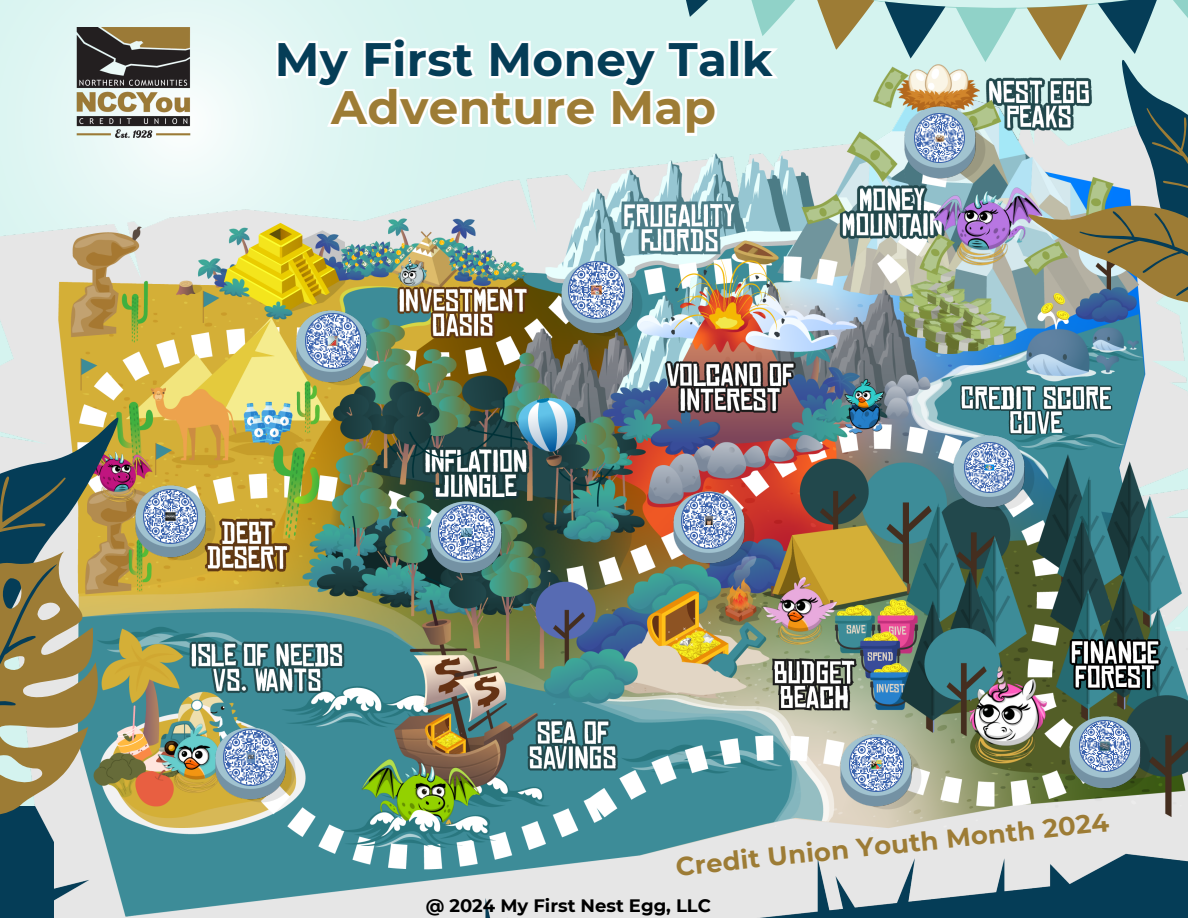
<style>
.page{position:relative;width:1188px;height:918px;background:#fff}
.page>*{position:absolute;margin:0;border:0;box-sizing:border-box;transform-origin:0 0}
.t1{font:700 46.8px/48.3px "Montserrat";letter-spacing:.01em;color:#053d57;text-align:center}
.t2{font:700 25.8px "Montserrat";color:#9d7c35}
.t3{font:700 18px "Montserrat";color:#000}
.s1{color:#9d7c35}
</style>
<div class="page">
<img style="left:0;top:0;width:1188px;height:918px">
<svg style="left:0;top:418px;width:133px;height:431px;background:#8f9377"></svg>
<img style="left:203px;top:715px;width:105px;height:99px">
<img style="left:829px;top:722px;width:104px;height:99px">
<img style="left:1057px;top:704px;width:105px;height:99px">
<img style="left:942px;top:424px;width:105px;height:99px">
<img style="left:662px;top:480px;width:104px;height:99px">
<img style="left:419px;top:489px;width:104px;height:99px">
<img style="left:123px;top:473px;width:105px;height:99px">
<img style="left:224px;top:730px;width:55px;height:55px">
<img style="left:1080px;top:721px;width:50px;height:50px">
<img style="left:438px;top:504px;width:57px;height:56px">
<img style="left:849px;top:737px;width:54px;height:54px">
<img style="left:144px;top:489px;width:54px;height:54px">
<img style="left:682px;top:493px;width:55px;height:55px">
<img style="left:964px;top:442px;width:51px;height:51px">
<img style="left:77px;top:27px;width:113px;height:110px">
<img style="left:274px;top:0;width:914px;height:417px">
<p class="t1" style="left:275px;top:35px;width:500px">My First Money Talk<br><span class="s1">Adventure Map</span></p>
<p class="t2" style="left:674px;top:851px;width:437px;rotate:-6deg">Credit Union Youth Month 2024</p>
<p class="t3" style="left:426px;top:895px;width:287px">@ 2024 My First Nest Egg, LLC</p>
</div>
